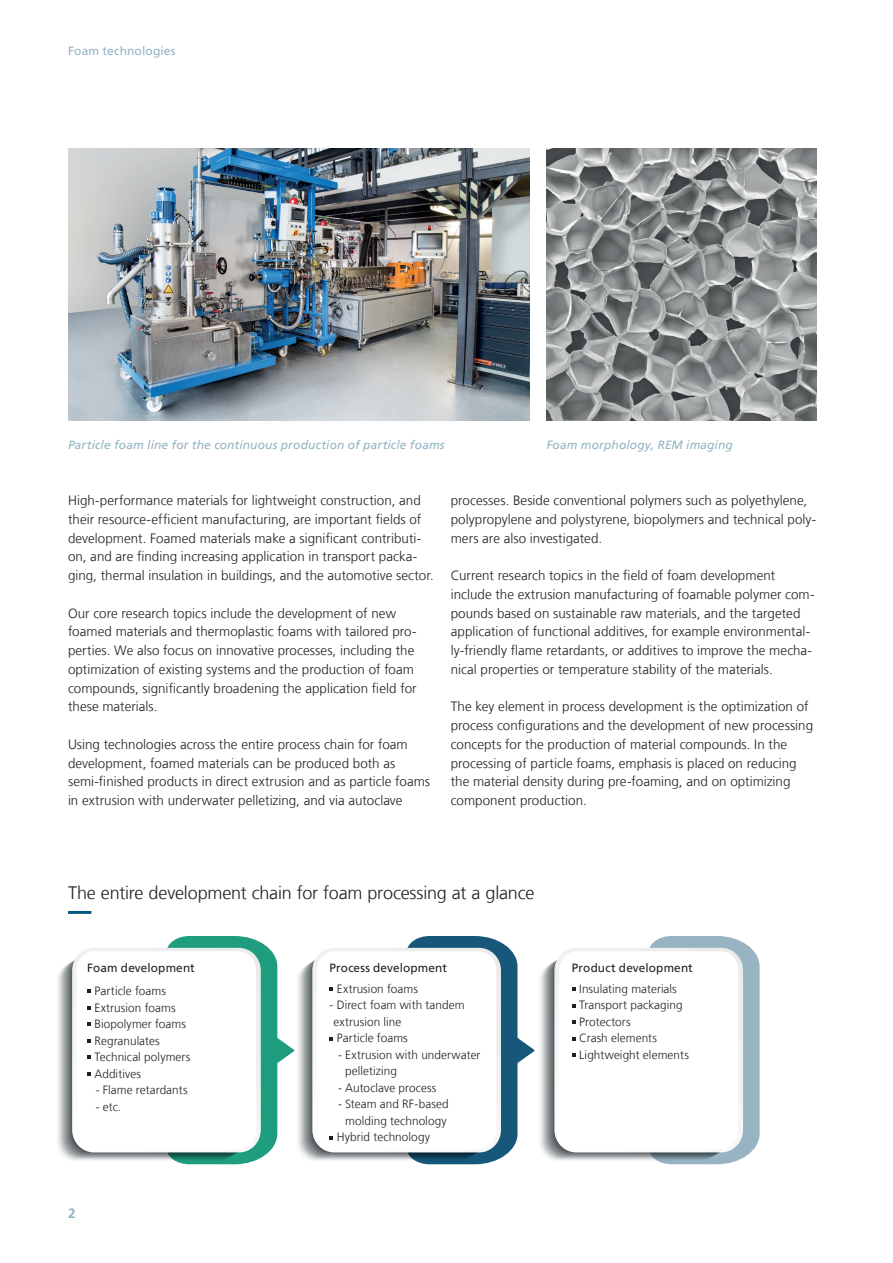
<style>
.page{position:relative;width:893px;height:1263px;background:#fff}
.page>*{position:absolute;margin:0;border:0;box-sizing:border-box;transform-origin:0 0}
.t1{font:300 18px "Frutiger LT Com";letter-spacing:-.01em;color:#231f20}
.t2{font:300 13.5px/18.8px "Frutiger LT Com";letter-spacing:.005em;color:#231f20}
.t3{font:700 13.5px "Frutiger LT Com";color:#93b3c3}
.t4{font:300 12px/16.5px "Frutiger LT Com";letter-spacing:.005em;color:#231f20}
.t5{font:italic 12px "Frutiger LT Com";letter-spacing:.01em;color:#93b3c3}
.t6{font:12px "Frutiger LT Com";letter-spacing:.015em;color:#231f20}
.t7{font:12px "Frutiger LT Com";letter-spacing:.01em;color:#93b3c3}
</style>
<div class="page">
<img style="left:68px;top:149px;width:461px;height:272px">
<img style="left:546px;top:149px;width:270px;height:272px">
<svg style="left:68px;top:911px;width:24px;height:3px"></svg>
<svg style="left:72px;top:936px;width:222px;height:228px"></svg>
<svg style="left:312px;top:936px;width:223px;height:228px"></svg>
<svg style="left:554px;top:936px;width:206px;height:228px"></svg>
<p class="t7" style="left:68px;top:44px;width:109px">Foam technologies</p>
<p class="t5" style="left:68px;top:438px;width:378px">Particle foam line for the continuous production of particle foams</p>
<p class="t5" style="left:546px;top:438px;width:188px">Foam morphology, REM imaging</p>
<p class="t2" style="left:68px;top:491px;width:367px">High-performance materials for lightweight construction, and their resource-efficient manufacturing, are important fields of development. Foamed materials make a significant contributi&shy;on, and are finding increasing application in transport packa&shy;ging, thermal insulation in buildings, and the automotive sector.</p>
<p class="t2" style="left:68px;top:604px;width:350px">Our core research topics include the development of new foamed materials and thermoplastic foams with tailored pro&shy;perties. We also focus on innovative processes, including the optimization of existing systems and the production of foam compounds, significantly broadening the application field for these materials.</p>
<p class="t2" style="left:68px;top:735px;width:364px">Using technologies across the entire process chain for foam development, foamed materials can be produced both as semi-finished products in direct extrusion and as particle foams in extrusion with underwater pelletizing, and via autoclave</p>
<p class="t2" style="left:451px;top:491px;width:367px">processes. Beside conventional polymers such as polyethylene, polypropylene and polystyrene, biopolymers and technical poly&shy;mers are also investigated.</p>
<p class="t2" style="left:451px;top:566px;width:365px">Current research topics in the field of foam development include the extrusion manufacturing of foamable polymer com&shy;pounds based on sustainable raw materials, and the targeted application of functional additives, for example environmental&shy;ly-friendly flame retardants, or additives to improve the mecha&shy;nical properties or temperature stability of the materials.</p>
<p class="t2" style="left:451px;top:697px;width:364px">The key element in process development is the optimization of process configurations and the development of new processing concepts for the production of material compounds. In the processing of particle foams, emphasis is placed on reducing the material density during pre-foaming, and on optimizing component production.</p>
<h1 class="t1" style="left:68px;top:882px;width:468px">The entire development chain for foam processing at a glance</h1>
<p class="t6" style="left:87px;top:961px;width:109px">Foam development</p>
<p class="t4" style="left:94px;top:983px;width:97px">Particle foams<br>Extrusion foams<br>Biopolymer foams<br>Regranulates<br>Technical polymers<br>Additives</p>
<p class="t4" style="left:96px;top:1082px;width:93px">- Flame retardants</p>
<p class="t4" style="left:96px;top:1098px;width:27px">- etc.</p>
<p class="t3" style="left:68px;top:1205px;width:9px">2</p>
<p class="t6" style="left:330px;top:961px;width:119px">Process development</p>
<p class="t4" style="left:337px;top:981px;width:83px">Extrusion foams</p>
<p class="t4" style="left:333px;top:997px;width:133px;text-indent:-4px">- Direct foam with tandem extrusion line<br>Particle foams</p>
<p class="t4" style="left:345px;top:1047px;width:137px;text-indent:-7px">- Extrusion with underwater pelletizing</p>
<p class="t4" style="left:338px;top:1080px;width:100px">- Autoclave process</p>
<p class="t4" style="left:338px;top:1096px;width:112px">- Steam and RF-based</p>
<p class="t4" style="left:345px;top:1113px;width:103px">molding technology</p>
<p class="t4" style="left:337px;top:1129px;width:95px">Hybrid technology</p>
<p class="t6" style="left:572px;top:961px;width:122px">Product development</p>
<p class="t4" style="left:579px;top:981px;width:111px">Insulating materials<br>Transport packaging<br>Protectors<br>Crash elements<br>Lightweight elements</p>
</div>
